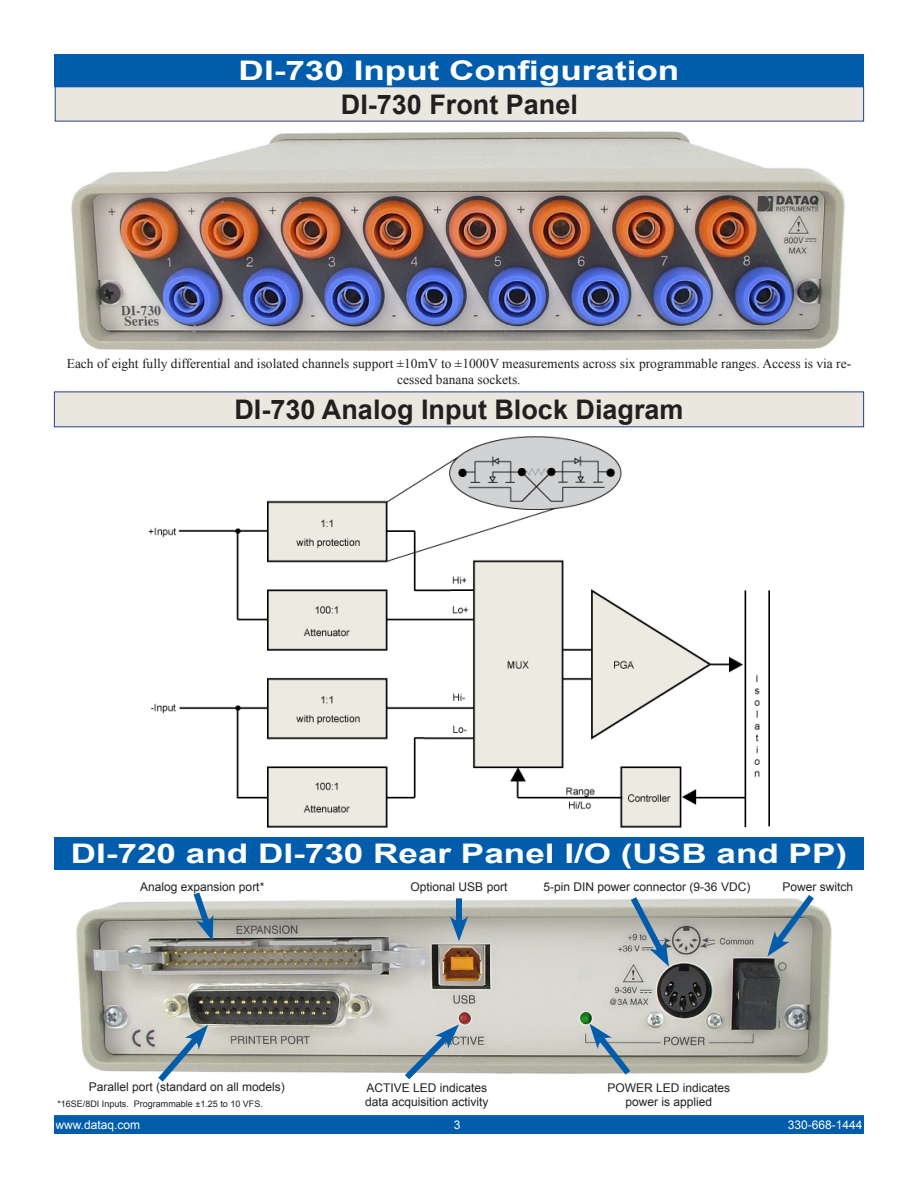
<style>
.page{position:relative;width:918px;height:1188px;background:#fff}
.page>*{position:absolute;margin:0;border:0;box-sizing:border-box;transform-origin:0 0}
.t1{font:700 27px "Arial";color:#fff;scale:1.3 1}
.t2{font:700 27px "Arial";color:#231f20}
.t3{font:13.5px/16.2px "Times New Roman";color:#231f20;text-align:center}
.t4{font:12px/14.4px "Arial";color:#231f20}
.t5{font:12px "Arial";color:#fff}
.t6{font:9px "Arial";color:#231f20}
</style>
<div class="page">
<img style="left:149px;top:436px;width:620px;height:392px">
<img style="left:76px;top:898px;width:756px;height:176px">
<img style="left:54px;top:101px;width:791px;height:250px">
<div style="left:55px;top:87px;width:809px;height:34px;background:#eae7df"></div>
<div style="left:55px;top:86px;width:809px;height:36px;border:1px solid #253f8e"></div>
<div style="left:54px;top:392px;width:810px;height:35px;background:#eae7df"></div>
<div style="left:54px;top:54px;width:810px;height:32px;background:#015dab"></div>
<div style="left:55px;top:1116px;width:808px;height:17px;background:#015dab"></div>
<div style="left:54px;top:1115px;width:810px;height:19px;border:2px solid #015dab"></div>
<svg style="left:189px;top:892px;width:27px;height:49px"></svg>
<svg style="left:625px;top:897px;width:45px;height:70px;background:#a2afb5"></svg>
<svg style="left:767px;top:895px;width:53px;height:61px;background:#9ca9ac"></svg>
<svg style="left:399px;top:1024px;width:60px;height:56px;background:#aebabe"></svg>
<svg style="left:152px;top:1025px;width:56px;height:57px"></svg>
<svg style="left:590px;top:1024px;width:46px;height:51px;background:#9faeb4"></svg>
<div style="left:456px;top:898px;width:6px;height:28px;background:#015dab"></div>
<svg style="left:450px;top:916px;width:18px;height:25px"></svg>
<div style="left:54px;top:837px;width:810px;height:32px;background:#015dab"></div>
<h1 class="t1" style="left:239px;top:53px;width:341px">DI-730 Input Configuration</h1>
<h1 class="t2" style="left:341px;top:87px;width:239px">DI-730 Front Panel</h1>
<p class="t3" style="left:67px;top:355px;width:786px">Each of eight fully differential and isolated channels support ±10mV to ±1000V measurements across six programmable ranges. Access is via re&shy;cessed banana sockets.</p>
<h1 class="t2" style="left:234px;top:392px;width:451px">DI-730 Analog Input Block Diagram</h1>
<h1 class="t1" style="left:71px;top:836px;width:599px">DI-720 and DI-730 Rear Panel I/O (USB and PP)</h1>
<p class="t4" style="left:140px;top:879px;width:126px">Analog expansion port*</p>
<p class="t4" style="left:411px;top:879px;width:98px">Optional USB port</p>
<p class="t4" style="left:544px;top:879px;width:208px">5-pin DIN power connector (9-36 VDC)</p>
<p class="t4" style="left:783px;top:879px;width:72px">Power switch</p>
<p class="t4" style="left:89px;top:1080px;width:198px">Parallel port (standard on all models)</p>
<p class="t4" style="left:365px;top:1080px;width:125px">ACTIVE LED indicates data acquisition activity</p>
<p class="t4" style="left:607px;top:1080px;width:124px">POWER LED indicates</p>
<p class="t6" style="left:57px;top:1098px;width:207px">*16SE/8DI Inputs. Programmable ±1.25 to 10 VFS.</p>
<p class="t4" style="left:625px;top:1095px;width:88px">power is applied</p>
<p class="t5" style="left:56px;top:1117px;width:86px">www.dataq.com</p>
<p class="t5" style="left:454px;top:1117px;width:8px">3</p>
<p class="t5" style="left:788px;top:1117px;width:76px">330-668-1444</p>
</div>
